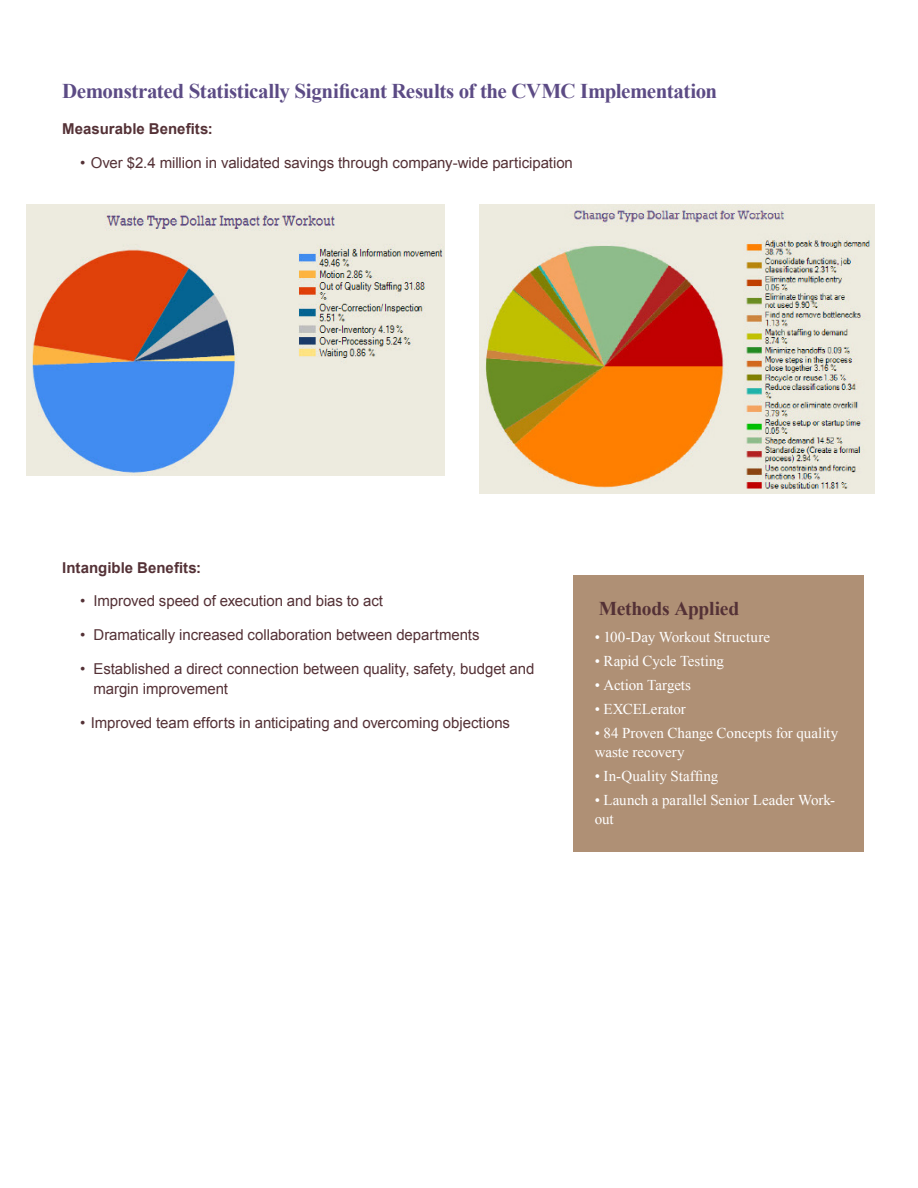
<style>
.page{position:relative;width:918px;height:1188px;background:#fff}
.page>*{position:absolute;margin:0;border:0;box-sizing:border-box;transform-origin:0 0}
.t1{font:700 21px "Times New Roman";letter-spacing:-.025em;color:#5c4b85}
.t2{font:700 19.5px "Times New Roman";letter-spacing:-.015em;color:#543136}
.t3{font:15px/20.2px "Arial";letter-spacing:-.005em;color:#543136}
.t4{font:15px/18.8px "Times New Roman";letter-spacing:-.005em;color:#fff}
.t5{font:700 15px "Arial";color:#543136}
</style>
<div class="page">
<img style="left:27px;top:204px;width:418px;height:271px">
<div style="left:573px;top:575px;width:291px;height:276px;background:#af9075"></div>
<img style="left:480px;top:204px;width:394px;height:290px">
<h1 class="t1" style="left:62px;top:76px;width:657px">Demonstrated Statistically Significant Results of the CVMC Implementation</h1>
<p class="t5" style="left:62px;top:118px;width:152px">Measurable Benefits:</p>
<p class="t3" style="left:80px;top:152px;width:494px">• Over $2.4 million in validated savings through company-wide participation</p>
<p class="t5" style="left:62px;top:557px;width:141px">Intangible Benefits:</p>
<p class="t3" style="left:80px;top:591px;width:304px">• Improved speed of execution and bias to act</p>
<p class="t3" style="left:80px;top:625px;width:401px">• Dramatically increased collaboration between departments</p>
<p class="t3" style="left:93px;top:658px;width:442px;text-indent:-13px">• Established a direct connection between quality, safety, budget and margin improvement</p>
<p class="t3" style="left:80px;top:712px;width:431px">• Improved team efforts in anticipating and overcoming objections</p>
<h2 class="t2" style="left:599px;top:595px;width:142px">Methods Applied</h2>
<p class="t4" style="left:595px;top:627px;width:177px">• 100-Day Workout Structure</p>
<p class="t4" style="left:595px;top:651px;width:131px">• Rapid Cycle Testing</p>
<p class="t4" style="left:595px;top:675px;width:98px">• Action Targets</p>
<p class="t4" style="left:595px;top:699px;width:93px">• EXCELerator</p>
<p class="t4" style="left:595px;top:723px;width:245px">• 84 Proven Change Concepts for quality waste recovery</p>
<p class="t4" style="left:595px;top:766px;width:125px">• In-Quality Staffing</p>
<p class="t4" style="left:595px;top:791px;width:242px">• Launch a parallel Senior Leader Work&shy;out</p>
</div>
